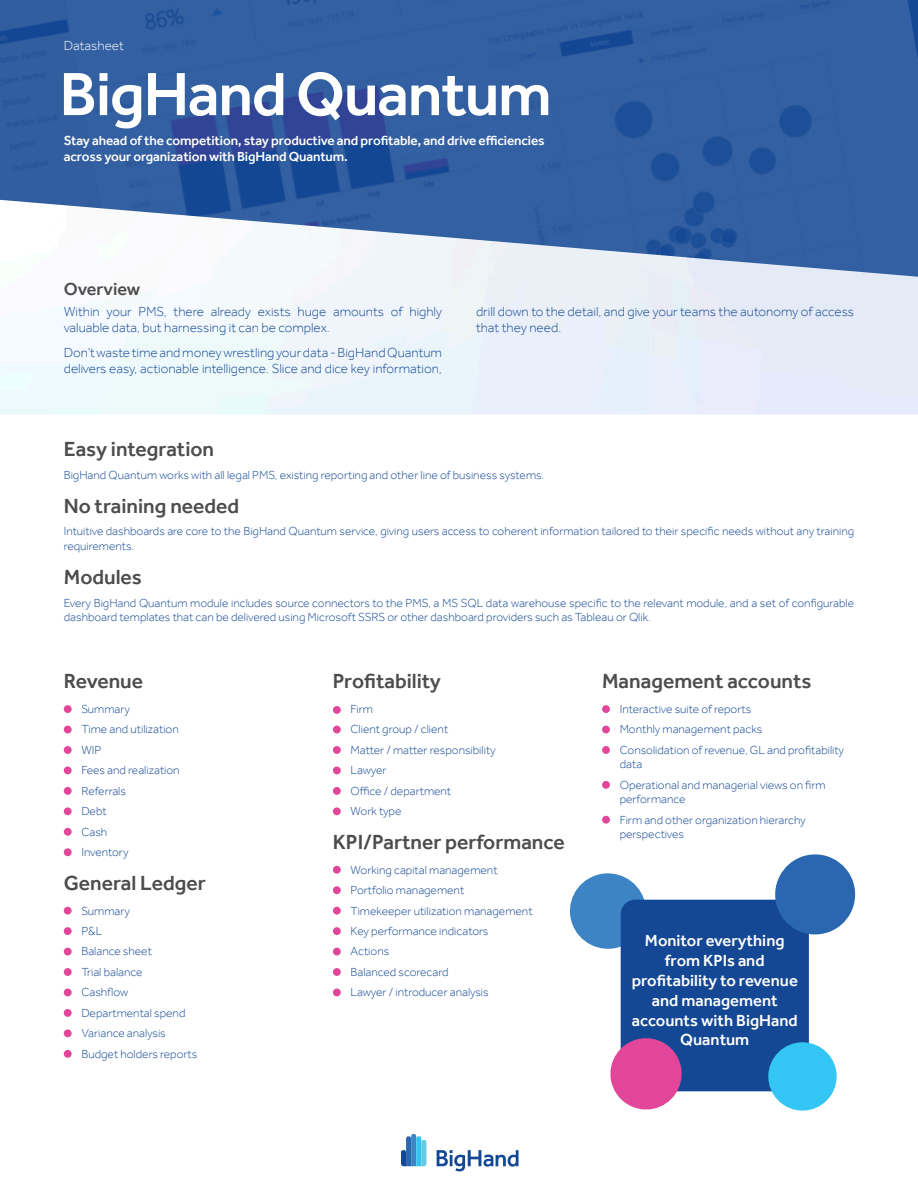
<style>
.page{position:relative;width:918px;height:1188px;background:#fff}
.page>*{position:absolute;margin:0;border:0;box-sizing:border-box;transform-origin:0 0}
.Main_Header{font:500 63px "Effra";letter-spacing:-.02em;color:#fff}
.Subheader_1{font:500 21px "Effra";color:#4c4c4c}
.Overview_Header{font:500 18px "Effra";color:#4c4c4c}
.Breakout_Para_-_Whit{font:500 16.5px/19.8px "Effra";color:#fff;text-align:center}
.Overview_Text___Bull{font:300 13.5px/16.2px "Effra";color:#154894}
.Intro{font:500 13.5px/16.2px "Effra";letter-spacing:-.01em;color:#fff}
.Datasheet_Tag_Style{font:300 13.5px "Effra";color:#fff}
.Bullets__2_Space{font:300 12px/14.4px "Effra";color:#154894}
.Bullets__1_Space{font:300 12px/14.4px "Effra";color:#154894}
</style>
<div class="page">
<svg style="left:401px;top:1134px;width:25px;height:32px"></svg>
<svg style="left:437px;top:1150px;width:82px;height:21px"></svg>
<img style="left:0;top:0;width:918px;height:200px">
<img style="left:0;top:200px;width:918px;height:215px">
<div style="left:64px;top:705px;width:8px;height:8px;background:#e24699;border-radius:50%"></div>
<div style="left:64px;top:726px;width:8px;height:7px;background:#e24699;border-radius:50%"></div>
<div style="left:64px;top:746px;width:8px;height:8px;background:#e24699;border-radius:50%"></div>
<div style="left:64px;top:767px;width:8px;height:7px;background:#e24699;border-radius:50%"></div>
<div style="left:64px;top:787px;width:8px;height:8px;background:#e24699;border-radius:50%"></div>
<div style="left:64px;top:807px;width:8px;height:8px;background:#e24699;border-radius:50%"></div>
<div style="left:64px;top:828px;width:8px;height:8px;background:#e24699;border-radius:50%"></div>
<div style="left:64px;top:848px;width:8px;height:8px;background:#e24699;border-radius:50%"></div>
<div style="left:64px;top:907px;width:8px;height:8px;background:#e24699;border-radius:50%"></div>
<div style="left:64px;top:927px;width:8px;height:8px;background:#e24699;border-radius:50%"></div>
<div style="left:64px;top:948px;width:8px;height:7px;background:#e24699;border-radius:50%"></div>
<div style="left:64px;top:968px;width:8px;height:8px;background:#e24699;border-radius:50%"></div>
<div style="left:64px;top:989px;width:8px;height:7px;background:#e24699;border-radius:50%"></div>
<div style="left:64px;top:1009px;width:8px;height:8px;background:#e24699;border-radius:50%"></div>
<div style="left:64px;top:1029px;width:8px;height:8px;background:#e24699;border-radius:50%"></div>
<div style="left:64px;top:1050px;width:8px;height:8px;background:#e24699;border-radius:50%"></div>
<div style="left:333px;top:726px;width:8px;height:7px;background:#e24699;border-radius:50%"></div>
<div style="left:333px;top:746px;width:8px;height:8px;background:#e24699;border-radius:50%"></div>
<div style="left:333px;top:767px;width:8px;height:7px;background:#e24699;border-radius:50%"></div>
<div style="left:333px;top:787px;width:8px;height:8px;background:#e24699;border-radius:50%"></div>
<div style="left:333px;top:807px;width:8px;height:8px;background:#e24699;border-radius:50%"></div>
<div style="left:333px;top:866px;width:8px;height:8px;background:#e24699;border-radius:50%"></div>
<div style="left:333px;top:886px;width:8px;height:8px;background:#e24699;border-radius:50%"></div>
<div style="left:333px;top:907px;width:8px;height:8px;background:#e24699;border-radius:50%"></div>
<div style="left:333px;top:927px;width:8px;height:8px;background:#e24699;border-radius:50%"></div>
<div style="left:333px;top:948px;width:8px;height:7px;background:#e24699;border-radius:50%"></div>
<div style="left:333px;top:968px;width:8px;height:8px;background:#e24699;border-radius:50%"></div>
<div style="left:333px;top:989px;width:8px;height:7px;background:#e24699;border-radius:50%"></div>
<div style="left:602px;top:705px;width:8px;height:8px;background:#e24699;border-radius:50%"></div>
<div style="left:602px;top:726px;width:8px;height:7px;background:#e24699;border-radius:50%"></div>
<div style="left:602px;top:746px;width:8px;height:8px;background:#e24699;border-radius:50%"></div>
<div style="left:602px;top:781px;width:8px;height:8px;background:#e24699;border-radius:50%"></div>
<div style="left:602px;top:816px;width:8px;height:8px;background:#e24699;border-radius:50%"></div>
<svg style="left:570px;top:873px;width:78px;height:78px"></svg>
<div style="left:621px;top:900px;width:188px;height:191px;background:#154894;border-radius:14px"></div>
<div style="left:768px;top:1042px;width:69px;height:69px;background:#33c5f3;border-radius:50%"></div>
<svg style="left:773px;top:854px;width:83px;height:83px"></svg>
<svg style="left:610px;top:1035px;width:75px;height:75px"></svg>
<div style="left:333px;top:706px;width:8px;height:8px;background:#e24699;border-radius:50%"></div>
<p class="Datasheet_Tag_Style" style="left:64px;top:38px;width:62px">Datasheet</p>
<p class="Main_Header" style="left:60px;top:56px;width:494px">BigHand Quantum</p>
<p class="Intro" style="left:64px;top:132px;width:482px">Stay ahead of the competition, stay productive and profitable, and drive efficiencies across your organization with BigHand Quantum.</p>
<p class="Overview_Header" style="left:64px;top:279px;width:78px">Overview</p>
<p class="Overview_Text___Bull" style="left:64px;top:303px;width:380px">Within your PMS, there already exists huge amounts of highly valuable data, but harnessing it can be complex.</p>
<p class="Overview_Text___Bull" style="left:64px;top:344px;width:380px">Don’t waste time and money wrestling your data - BigHand Quantum delivers easy, actionable intelligence. Slice and dice key information,</p>
<p class="Overview_Text___Bull" style="left:476px;top:303px;width:380px">drill down to the detail, and give your teams the autonomy of access that they need.</p>
<p class="Subheader_1" style="left:64px;top:436px;width:152px">Easy integration</p>
<p class="Bullets__2_Space" style="left:64px;top:468px;width:482px">BigHand Quantum works with all legal PMS, existing reporting and other line of business systems.</p>
<p class="Subheader_1" style="left:64px;top:493px;width:177px">No training needed</p>
<p class="Bullets__2_Space" style="left:64px;top:524px;width:792px">Intuitive dashboards are core to the BigHand Quantum service, giving users access to coherent information tailored to their specific needs without any training requirements.</p>
<p class="Subheader_1" style="left:64px;top:564px;width:80px">Modules</p>
<p class="Bullets__2_Space" style="left:64px;top:595px;width:792px">Every BigHand Quantum module includes source connectors to the PMS, a MS SQL data warehouse specific to the relevant module, and a set of configurable dashboard templates that can be delivered using Microsoft SSRS or other dashboard providers such as Tableau or Qlik.</p>
<p class="Subheader_1" style="left:64px;top:669px;width:81px">Revenue</p>
<p class="Bullets__1_Space" style="left:81px;top:702px;width:50px">Summary</p>
<p class="Bullets__1_Space" style="left:81px;top:722px;width:99px">Time and utilization</p>
<p class="Bullets__1_Space" style="left:81px;top:743px;width:22px">WIP</p>
<p class="Bullets__1_Space" style="left:81px;top:763px;width:100px">Fees and realization</p>
<p class="Bullets__1_Space" style="left:81px;top:784px;width:46px">Referrals</p>
<p class="Bullets__1_Space" style="left:81px;top:804px;width:27px">Debt</p>
<p class="Bullets__1_Space" style="left:81px;top:824px;width:27px">Cash</p>
<p class="Bullets__2_Space" style="left:81px;top:845px;width:49px">Inventory</p>
<p class="Subheader_1" style="left:64px;top:870px;width:144px">General Ledger</p>
<p class="Bullets__1_Space" style="left:81px;top:903px;width:50px">Summary</p>
<p class="Bullets__1_Space" style="left:81px;top:924px;width:22px">P&amp;L</p>
<p class="Bullets__1_Space" style="left:81px;top:944px;width:72px">Balance sheet</p>
<p class="Bullets__1_Space" style="left:81px;top:965px;width:63px">Trial balance</p>
<p class="Bullets__1_Space" style="left:81px;top:985px;width:48px">Cashflow</p>
<p class="Bullets__1_Space" style="left:81px;top:1006px;width:106px">Departmental spend</p>
<p class="Bullets__1_Space" style="left:81px;top:1026px;width:86px">Variance analysis</p>
<p class="Bullets__2_Space" style="left:81px;top:1047px;width:117px">Budget holders reports</p>
<p class="Subheader_1" style="left:333px;top:669px;width:110px">Profitability</p>
<p class="Bullets__1_Space" style="left:351px;top:702px;width:24px">Firm</p>
<p class="Bullets__1_Space" style="left:351px;top:722px;width:99px">Client group / client</p>
<p class="Bullets__1_Space" style="left:351px;top:743px;width:147px">Matter / matter responsibility</p>
<p class="Bullets__1_Space" style="left:351px;top:763px;width:38px">Lawyer</p>
<p class="Bullets__1_Space" style="left:351px;top:784px;width:102px">Office / department</p>
<p class="Bullets__2_Space" style="left:351px;top:804px;width:52px">Work type</p>
<p class="Subheader_1" style="left:333px;top:829px;width:233px">KPI/Partner performance</p>
<p class="Bullets__1_Space" style="left:351px;top:862px;width:149px">Working capital management</p>
<p class="Bullets__1_Space" style="left:351px;top:883px;width:115px">Portfolio management</p>
<p class="Bullets__1_Space" style="left:351px;top:903px;width:184px">Timekeeper utilization management</p>
<p class="Bullets__1_Space" style="left:351px;top:924px;width:139px">Key performance indicators</p>
<p class="Bullets__1_Space" style="left:351px;top:944px;width:40px">Actions</p>
<p class="Bullets__1_Space" style="left:351px;top:965px;width:99px">Balanced scorecard</p>
<p class="Bullets__2_Space" style="left:351px;top:985px;width:140px">Lawyer / introducer analysis</p>
<p class="Subheader_1" style="left:602px;top:669px;width:211px">Management accounts</p>
<p class="Bullets__1_Space" style="left:620px;top:702px;width:133px">Interactive suite of reports</p>
<p class="Bullets__1_Space" style="left:620px;top:722px;width:144px">Monthly management packs</p>
<p class="Bullets__1_Space" style="left:620px;top:743px;width:226px">Consolidation of revenue, GL and profitability data</p>
<p class="Bullets__1_Space" style="left:620px;top:778px;width:207px">Operational and managerial views on firm performance</p>
<p class="Bullets__2_Space" style="left:620px;top:812px;width:188px">Firm and other organization hierarchy perspectives</p>
<p class="Breakout_Para_-_Whit" style="left:632px;top:931px;width:168px">Monitor everything from KPIs and profitability to revenue and management accounts with BigHand<br>Quantum</p>
</div>
